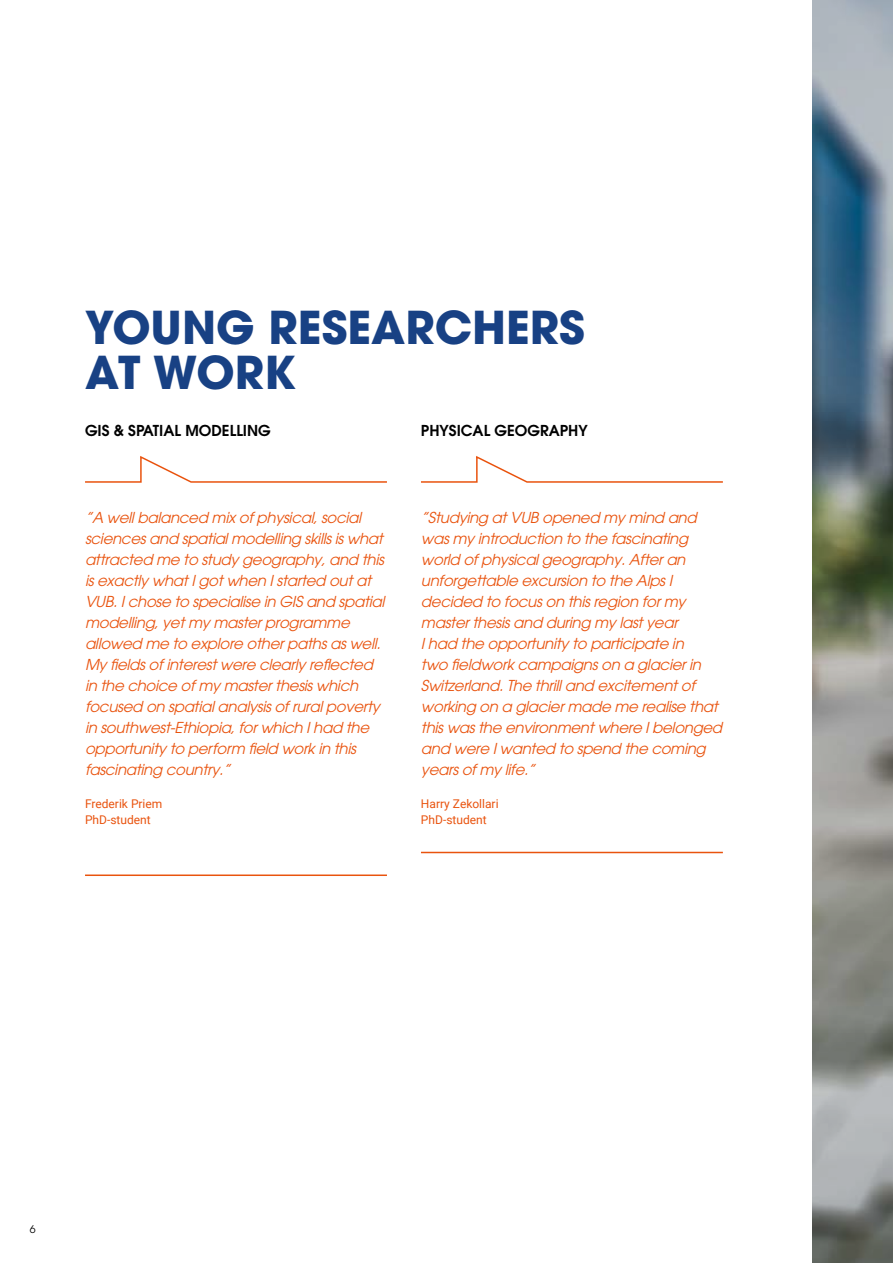
<style>
.page{position:relative;width:893px;height:1263px;background:#fff}
.page>*{position:absolute;margin:0;border:0;box-sizing:border-box;transform-origin:0 0}
.t1{font:700 45px/45px "Avant Garde LT";color:#184184}
.t2{font:italic 15px/21px "Avant Garde LT";letter-spacing:-.02em;color:#e9530e}
.t3{font:600 15px "Avant Garde LT";color:#000}
.t4{font:12px/16.5px "Roboto";color:#e9530e}
.t5{font:10.5px "Avant Garde LT";color:#000}
</style>
<div class="page">
<hr style="left:85px;top:874px;width:302px;height:2px;background:#e9530e">
<hr style="left:421px;top:852px;width:302px;height:1px;background:#e9530e">
<svg style="left:85px;top:456px;width:302px;height:27px"></svg>
<svg style="left:421px;top:456px;width:302px;height:27px"></svg>
<svg style="left:812px;top:0;width:81px;height:1263px;background:#7c8889"></svg>
<h1 class="t1" style="left:85px;top:305px;width:501px">YOUNG RESEARCHERS<br>AT WORK</h1>
<p class="t3" style="left:85px;top:420px;width:187px">GIS &amp; SPATIAL MODELLING</p>
<p class="t3" style="left:421px;top:420px;width:168px">PHYSICAL GEOGRAPHY</p>
<p class="t2" style="left:85px;top:507px;width:301px">”A well balanced mix of physical, social sciences and spatial modelling skills is what attracted me to study geography, and this is exactly what I got when I started out at VUB. I chose to specialise in GIS and spatial modelling, yet my master programme allowed me to explore other paths as well.<br>My fields of interest were clearly reflected in the choice of my master thesis which focused on spatial analysis of rural poverty in southwest-Ethiopia, for which I had the opportunity to perform field work in this fascinating country.”</p>
<p class="t4" style="left:85px;top:795px;width:79px">Frederik Priem<br>PhD-student</p>
<p class="t2" style="left:421px;top:507px;width:303px">”Studying at VUB opened my mind and was my introduction to the fascinating world of physical geography. After an unforgettable excursion to the Alps I decided to focus on this region for my master thesis and during my last year<br>I had the opportunity to participate in<br>two fieldwork campaigns on a glacier in Switzerland. The thrill and excitement of working on a glacier made me realise that this was the environment where I belonged and were I wanted to spend the coming years of my life.”</p>
<p class="t4" style="left:421px;top:795px;width:79px">Harry Zekollari<br>PhD-student</p>
<p class="t5" style="left:30px;top:1223px;width:7px">6</p>
</div>
